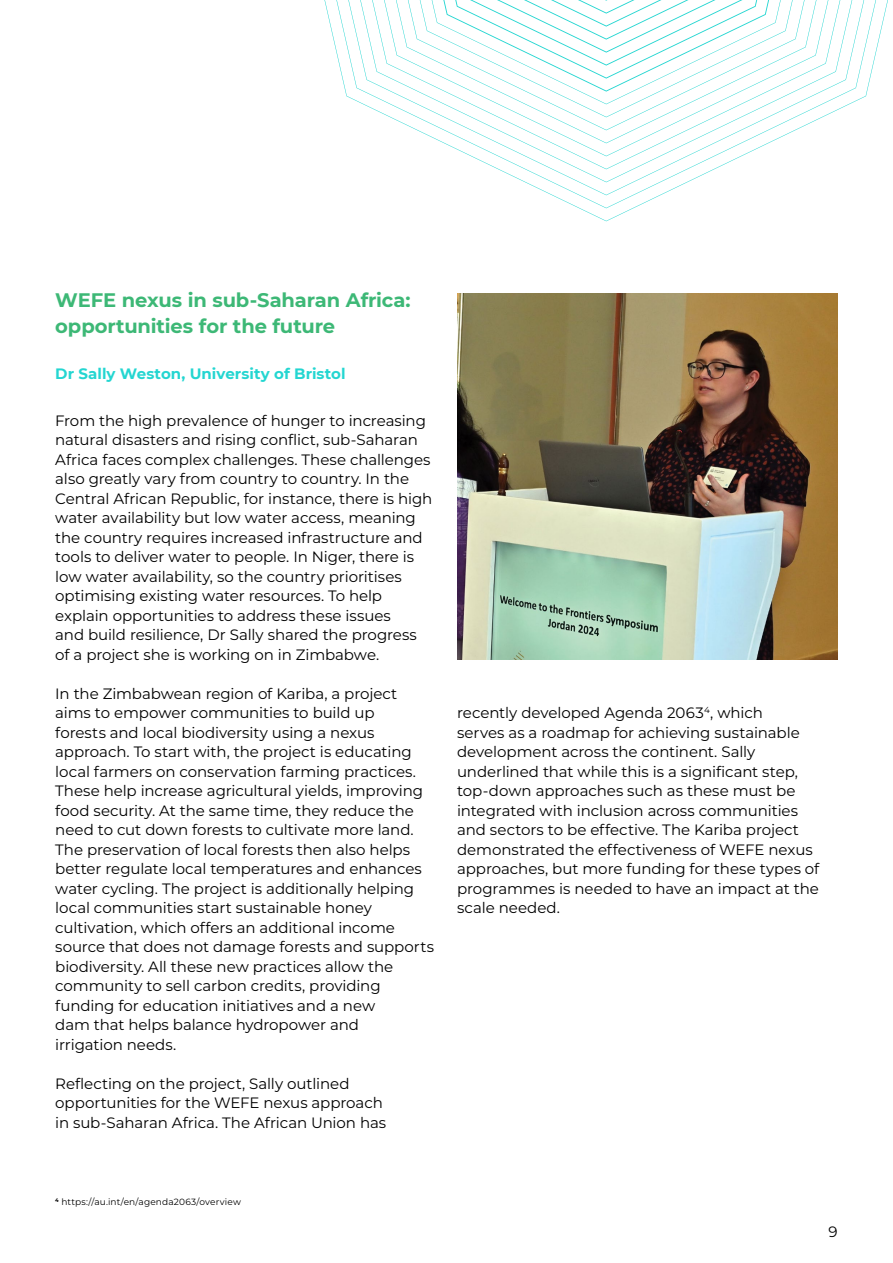
<style>
.page{position:relative;width:893px;height:1263px;background:#fff}
.page>*{position:absolute;margin:0;border:0;box-sizing:border-box;transform-origin:0 0}
.t1{font:700 19.5px/25.5px "Montserrat";letter-spacing:-.005em;color:#3db876}
.t2{font:15px/19.5px "Montserrat";letter-spacing:-.005em;color:#000}
.t3{font:700 15px "Montserrat";letter-spacing:.005em;color:#24d6d1}
.t4{font:9px "Montserrat";letter-spacing:.015em;color:#000}
</style>
<div class="page">
<img style="left:457px;top:293px;width:381px;height:367px">
<svg style="left:324px;top:0;width:564px;height:221px"></svg>
<h1 class="t1" style="left:55px;top:286px;width:357px">WEFE nexus in sub-Saharan Africa: opportunities for the future</h1>
<p class="t3" style="left:55px;top:363px;width:292px">Dr Sally Weston, University of Bristol</p>
<p class="t2" style="left:55px;top:410px;width:378px">From the high prevalence of hunger to increasing natural disasters and rising conflict, sub-Saharan Africa faces complex challenges. These challenges also greatly vary from country to country. In the Central African Republic, for instance, there is high water availability but low water access, meaning the country requires increased infrastructure and tools to deliver water to people. In Niger, there is low water availability, so the country prioritises optimising existing water resources. To help explain opportunities to address these issues<br>and build resilience, Dr Sally shared the progress of a project she is working on in Zimbabwe.</p>
<p class="t2" style="left:55px;top:683px;width:380px">In the Zimbabwean region of Kariba, a project aims to empower communities to build up<br>forests and local biodiversity using a nexus approach. To start with, the project is educating local farmers on conservation farming practices.<br>These help increase agricultural yields, improving food security. At the same time, they reduce the need to cut down forests to cultivate more land.<br>The preservation of local forests then also helps better regulate local temperatures and enhances water cycling. The project is additionally helping local communities start sustainable honey cultivation, which offers an additional income source that does not damage forests and supports biodiversity. All these new practices allow the community to sell carbon credits, providing funding for education initiatives and a new<br>dam that helps balance hydropower and<br>irrigation needs.</p>
<p class="t2" style="left:55px;top:1073px;width:332px">Reflecting on the project, Sally outlined opportunities for the WEFE nexus approach in sub-Saharan Africa. The African Union has</p>
<p class="t2" style="left:457px;top:703px;width:364px">recently developed Agenda 2063<sup>4</sup>, which<br>serves as a roadmap for achieving sustainable development across the continent. Sally underlined that while this is a significant step, top-down approaches such as these must be integrated with inclusion across communities and sectors to be effective. The Kariba project demonstrated the effectiveness of WEFE nexus approaches, but more funding for these types of programmes is needed to have an impact at the scale needed.</p>
<p class="t4" style="left:55px;top:1195px;width:187px"><sup>4</sup> https://au.int/en/agenda2063/overview</p>
<p class="t2" style="left:829px;top:1222px;width:11px">9</p>
</div>
